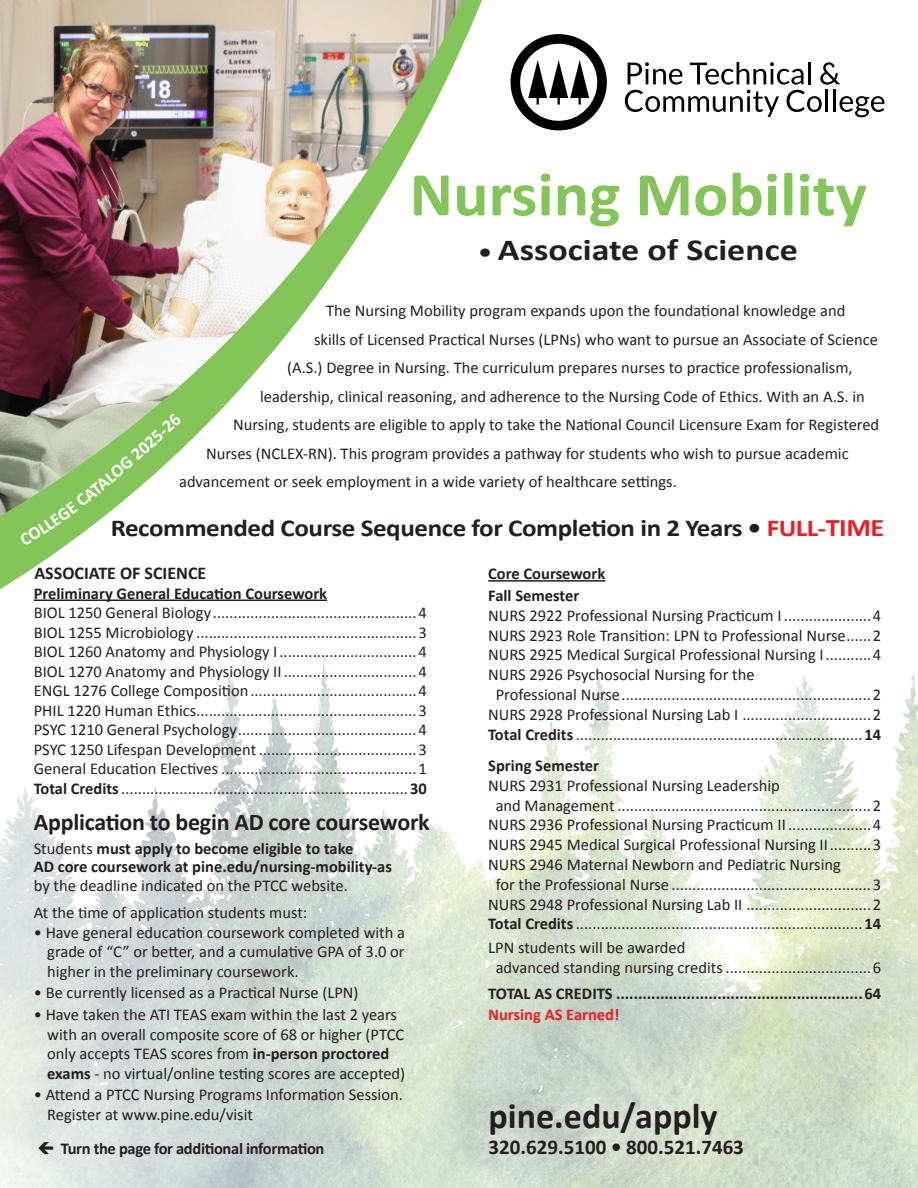
<style>
.page{position:relative;width:918px;height:1188px;background:#fff}
.page>*{position:absolute;margin:0;border:0;box-sizing:border-box;transform-origin:0 0}
.t1{font:700 62.7px "Calibri";color:#83c559;scale:1.05 1}
.t2{font:700 36px "Calibri";color:#231f20}
.t3{font:700 30.6px "Calibri";color:#231f20;scale:1.18 1}
.t4{font:700 24.3px "Calibri";letter-spacing:-.015em;color:#231f20;scale:1.11 1}
.t5{font:700 24px "Calibri";letter-spacing:-.01em;color:#231f20}
.t6{font:700 21px "Calibri";color:#231f20}
.t7{font:700 18px "Calibri";color:#231f20}
.t8{font:700 18px "Calibri";color:#fff}
.t9{font:16.5px/19.5px "Calibri";color:#231f20}
.t10{font:700 16.5px/18px "Calibri";color:#231f20}
.t11{font:700 16.5px "Calibri";letter-spacing:-.02em;color:#231f20}
.t12{font:700 16.5px "Calibri";color:#ee1d23}
.s1{font-size:22.95px}
.s2{color:#ee1d23}
.s3{font-size:25.35px;color:#ee1d23}
.s4{font-weight:700}
.s5{font-weight:400}
</style>
<div class="page">
<img style="left:0;top:656px;width:918px;height:532px">
<img style="left:0;top:0;width:565px;height:601px">
<svg style="left:511px;top:34px;width:96px;height:96px"></svg>
<svg style="left:625px;top:62px;width:259px;height:55px"></svg>
<hr style="left:488px;top:580px;width:117px;height:2px;background:#231f20">
<hr style="left:34px;top:600px;width:293px;height:1px;background:#231f20">
<svg style="left:39px;top:1142px;width:32px;height:13px"></svg>
<svg style="left:19px;top:456px;width:115px;height:89px"></svg>
<svg style="left:161px;top:412px;width:21px;height:22px"></svg>
<p class="t1" style="left:410px;top:154px;width:437px">Nursing Mobility</p>
<p class="t3" style="left:478px;top:231px;width:272px"><span class="s1">•</span> Associate of Science</p>
<p class="t8" style="left:126px;top:448px;width:38px;rotate:-42deg">2025</p>
<p class="t9" style="left:326px;top:301px;width:521px">The Nursing Mobility program expands upon the foundational knowledge and</p>
<p class="t9" style="left:314px;top:329px;width:565px">skills of Licensed Practical Nurses (LPNs) who want to pursue an Associate of Science</p>
<p class="t9" style="left:287px;top:358px;width:567px">(A.S.) Degree in Nursing. The curriculum prepares nurses to practice professionalism,</p>
<p class="t9" style="left:260px;top:386px;width:606px">leadership, clinical reasoning, and adherence to the Nursing Code of Ethics. With an A.S. in</p>
<p class="t9" style="left:233px;top:415px;width:648px">Nursing, students are eligible to apply to take the National Council Licensure Exam for Registered</p>
<p class="t9" style="left:206px;top:443px;width:644px">Nurses (NCLEX-RN). This program provides a pathway for students who wish to pursue academic</p>
<p class="t9" style="left:179px;top:472px;width:499px">advancement or seek employment in a wide variety of healthcare settings.</p>
<p class="t4" style="left:111px;top:513px;width:698px">Recommended Course Sequence for Completion in 2 Years • <span class="s2">FULL-</span><span class="s3">TIME</span></p>
<p class="t10" style="left:488px;top:565px;width:119px">Core Coursework</p>
<p class="t10" style="left:488px;top:587px;width:93px">Fall Semester</p>
<p class="t9" style="left:488px;top:606px;width:395px">NURS 2922 Professional Nursing Practicum I .....................4</p>
<p class="t9" style="left:488px;top:625px;width:395px">NURS 2923 Role Transition: LPN to Professional Nurse......2</p>
<p class="t9" style="left:488px;top:645px;width:395px">NURS 2925 Medical Surgical Professional Nursing I...........4</p>
<p class="t9" style="left:488px;top:665px;width:268px">NURS 2926 Psychosocial Nursing for the</p>
<p class="t9" style="left:496px;top:685px;width:387px">Professional Nurse............................................................2</p>
<p class="t9" style="left:488px;top:705px;width:395px">NURS 2928 Professional Nursing Lab I ...............................2</p>
<p class="t9" style="left:488px;top:724px;width:395px"><span class="s4">Total Credits</span>.....................................................................<span class="s4">14</span></p>
<p class="t10" style="left:488px;top:757px;width:112px">Spring Semester</p>
<p class="t9" style="left:488px;top:776px;width:293px">NURS 2931 Professional Nursing Leadership</p>
<p class="t9" style="left:496px;top:795px;width:387px">and Management .............................................................2</p>
<p class="t9" style="left:488px;top:815px;width:395px">NURS 2936 Professional Nursing Practicum II ....................4</p>
<p class="t9" style="left:488px;top:835px;width:395px">NURS 2945 Medical Surgical Professional Nursing II..........3</p>
<p class="t9" style="left:488px;top:855px;width:354px">NURS 2946 Maternal Newborn and Pediatric Nursing</p>
<p class="t9" style="left:496px;top:875px;width:387px">for the Professional Nurse ................................................3</p>
<p class="t9" style="left:488px;top:894px;width:395px">NURS 2948 Professional Nursing Lab II ..............................2</p>
<p class="t9" style="left:488px;top:914px;width:395px"><span class="s4">Total Credits</span>.....................................................................<span class="s4">14</span></p>
<p class="t9" style="left:496px;top:938px;width:387px;text-indent:-7px">LPN students will be awarded<br>advanced standing nursing credits ...................................6</p>
<p class="t10" style="left:488px;top:984px;width:395px">TOTAL AS CREDITS ........................................................64</p>
<p class="t12" style="left:488px;top:1004px;width:133px">Nursing AS Earned!</p>
<p class="t7" style="left:34px;top:562px;width:173px">ASSOCIATE OF SCIENCE</p>
<p class="t10" style="left:34px;top:584px;width:295px">Preliminary General Education Coursework</p>
<p class="t9" style="left:34px;top:603px;width:395px">BIOL 1250 General Biology.................................................4</p>
<p class="t9" style="left:34px;top:623px;width:395px">BIOL 1255 Microbiology .....................................................3</p>
<p class="t9" style="left:34px;top:642px;width:395px">BIOL 1260 Anatomy and Physiology I.................................4</p>
<p class="t9" style="left:34px;top:662px;width:395px">BIOL 1270 Anatomy and Physiology II................................4</p>
<p class="t9" style="left:34px;top:681px;width:395px">ENGL 1276 College Composition........................................4</p>
<p class="t9" style="left:34px;top:701px;width:395px">PHIL 1220 Human Ethics.....................................................3</p>
<p class="t9" style="left:34px;top:720px;width:395px">PSYC 1210 General Psychology...........................................4</p>
<p class="t9" style="left:34px;top:740px;width:395px">PSYC 1250 Lifespan Development......................................3</p>
<p class="t9" style="left:34px;top:759px;width:395px">General Education Electives ...............................................1</p>
<p class="t9" style="left:34px;top:779px;width:395px"><span class="s4">Total Credits</span>.....................................................................<span class="s4">30</span></p>
<p class="t5" style="left:34px;top:806px;width:398px">Application to begin AD core coursework</p>
<p class="t10" style="left:34px;top:839px;width:360px"><span class="s5">Students</span> must apply to become eligible to take<br>AD core coursework at pine.edu/nursing-mobility-as</p>
<p class="t9" style="left:34px;top:876px;width:316px">by the deadline indicated on the PTCC website.</p>
<p class="t9" style="left:34px;top:903px;width:275px">At the time of application students must:</p>
<p class="t9" style="left:47px;top:923px;width:359px;text-align:justify;text-indent:-14px">• Have general education coursework completed with a grade of “C” or better, and a cumulative GPA of 3.0 or higher in the preliminary coursework.</p>
<p class="t9" style="left:34px;top:983px;width:326px">• Be currently licensed as a Practical Nurse (LPN)</p>
<p class="t9" style="left:47px;top:1005px;width:360px;text-indent:-14px">• Have taken the ATI TEAS exam within the last 2 years with an overall composite score of 68 or higher (PTCC only accepts TEAS scores from <span class="s4">in-person proctored exams</span> - no virtual/online testing scores are accepted)</p>
<p class="t9" style="left:47px;top:1085px;width:357px;text-indent:-14px">• Attend a PTCC Nursing Programs Information Session.<br>Register at www.pine.edu/visit</p>
<p class="t2" style="left:489px;top:1093px;width:230px">pine.edu/apply</p>
<p class="t6" style="left:489px;top:1134px;width:257px">320.629.5100 • 800.521.7463</p>
<p class="t11" style="left:61px;top:1138px;width:265px">Turn the page for additional information</p>
</div>
